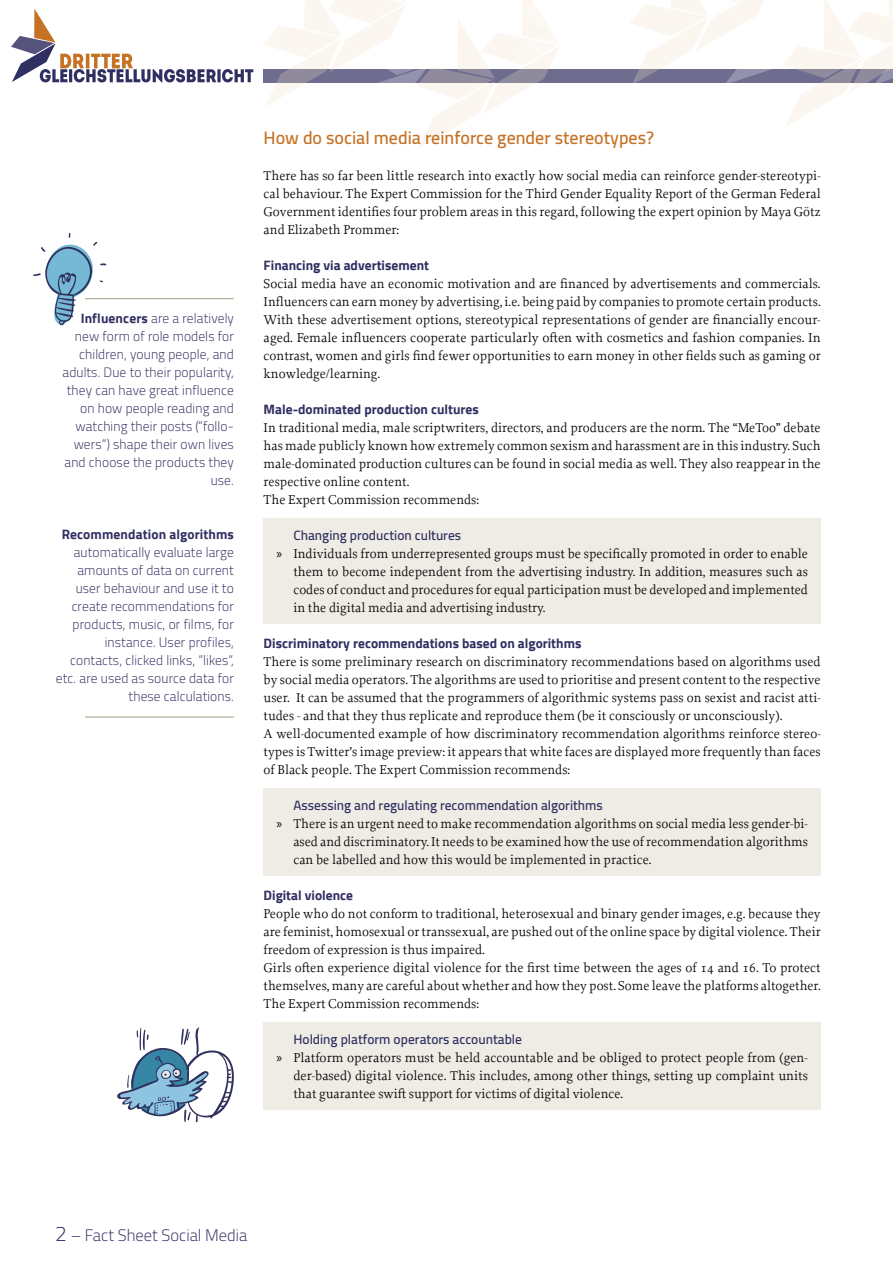
<style>
.page{position:relative;width:893px;height:1263px;background:#fff}
.page>*{position:absolute;margin:0;border:0;box-sizing:border-box;transform-origin:0 0}
.U2{font:600 18px "Cairo";color:#c57225}
.t1{font:300 16.5px "Cairo";color:#302f61}
.Copy{font:13.5px/18px "Proforma";color:#000;text-align:justify}
.Kasten-Aufzählung{font:13.5px/18px "Proforma";color:#000;text-align:justify}
.t2{font:300 13.5px/18px "Cairo";letter-spacing:.01em;color:#302f61;text-align:right}
.U3{font:700 13.5px "Cairo";color:#302f61}
.Kasten-U3{font:600 13.5px "Cairo";color:#302f61}
.s1{font-weight:700}
.s2{font-family:"Myriad Pro"}
.s3{font-size:21px}
</style>
<div class="page">
<svg style="left:11px;top:0;width:882px;height:148px"></svg>
<div style="left:264px;top:518px;width:557px;height:38px;background:#eeece5"></div>
<div style="left:264px;top:544px;width:557px;height:80px;background:#eeece5"></div>
<div style="left:264px;top:788px;width:557px;height:38px;background:#eeece5"></div>
<div style="left:264px;top:814px;width:557px;height:62px;background:#eeece5"></div>
<div style="left:264px;top:1022px;width:557px;height:38px;background:#eeece5"></div>
<div style="left:264px;top:1048px;width:557px;height:62px;background:#eeece5"></div>
<hr style="left:85px;top:298px;width:149px;height:1px;background:#ada88f">
<hr style="left:85px;top:716px;width:149px;height:2px;background:#ada88f">
<svg style="left:33px;top:233px;width:74px;height:93px"></svg>
<svg style="left:117px;top:1027px;width:117px;height:95px"></svg>
<p class="t2" style="left:63px;top:309px;width:173px"><span class="s1">Influencers</span> are a relatively new form of role models for children, young people, and adults. Due to their popularity, they can have great influence on how people reading and watching their posts (“follo&shy;wers“) shape their own lives and choose the products they use.</p>
<p class="U3" style="left:62px;top:526px;width:174px">Recommendation algorithms</p>
<p class="t2" style="left:56px;top:543px;width:179px">automatically evaluate large amounts of data on current user behaviour and use it to create recommendations for products, music, or films, for instance. User profiles, contacts, clicked links, “likes“, etc. are used as source data for these calculations.</p>
<h2 class="U2" style="left:264px;top:122px;width:392px">How do social media reinforce gender stereotypes?</h2>
<p class="Copy" style="left:264px;top:166px;width:559px">There has so far been little research into exactly how social media can reinforce gender-stereotypi&shy;cal behaviour. The Expert Commission for the Third Gender Equality Report of the German Federal Government identifies four problem areas in this regard, following the expert opinion by Maya Götz and Elizabeth Prommer:</p>
<h3 class="U3" style="left:264px;top:257px;width:167px">Financing via advertisement</h3>
<p class="Copy" style="left:264px;top:274px;width:559px">Social media have an economic motivation and are financed by advertisements and commercials.<br>Influencers can earn money by advertising, i.e. being paid by companies to promote certain products.</p>
<p class="Copy" style="left:264px;top:310px;width:559px">With these advertisement options, stereotypical representations of gender are financially encour&shy;aged. Female influencers cooperate particularly often with cosmetics and fashion companies. In contrast, women and girls find fewer opportunities to earn money in other fields such as gaming or knowledge/learning.</p>
<h3 class="U3" style="left:264px;top:401px;width:217px">Male-dominated production cultures</h3>
<p class="Copy" style="left:264px;top:418px;width:559px">In traditional media, male scriptwriters, directors, and producers are the norm. The “MeToo” debate has made publicly known how extremely common sexism and harassment are in this industry. Such male-dominated production cultures can be found in social media as well. They also reappear in the respective online content.</p>
<p class="Copy" style="left:264px;top:490px;width:217px">The Expert Commission recommends:</p>
<p class="Kasten-U3" style="left:293px;top:524px;width:169px">Changing production cultures</p>
<p class="Kasten-Aufzählung" style="left:293px;top:544px;width:516px;text-indent:-17px"><span class="s2">»</span> Individuals from underrepresented groups must be specifically promoted in order to enable them to become independent from the advertising industry. In addition, measures such as codes of conduct and procedures for equal participation must be developed and implemented in the digital media and advertising industry.</p>
<h3 class="U3" style="left:264px;top:635px;width:319px">Discriminatory recommendations based on algorithms</h3>
<p class="Copy" style="left:264px;top:652px;width:559px">There is some preliminary research on discriminatory recommendations based on algorithms used by social media operators. The algorithms are used to prioritise and present content to the respective user. It can be assumed that the programmers of algorithmic systems pass on sexist and racist atti&shy;tudes - and that they thus replicate and reproduce them (be it consciously or unconsciously).</p>
<p class="Copy" style="left:264px;top:724px;width:559px">A well-documented example of how discriminatory recommendation algorithms reinforce stereo&shy;types is Twitter’s image preview: it appears that white faces are displayed more frequently than faces of Black people. The Expert Commission recommends:</p>
<p class="Kasten-U3" style="left:293px;top:794px;width:311px">Assessing and regulating recommendation algorithms</p>
<p class="Kasten-Aufzählung" style="left:293px;top:814px;width:516px;text-indent:-17px"><span class="s2">»</span> There is an urgent need to make recommendation algorithms on social media less gender-bi&shy;ased and discriminatory. It needs to be examined how the use of recommendation algorithms can be labelled and how this would be implemented in practice.</p>
<h3 class="U3" style="left:264px;top:887px;width:91px">Digital violence</h3>
<p class="Copy" style="left:264px;top:904px;width:559px">People who do not conform to traditional, heterosexual and binary gender images, e.g. because they are feminist, homosexual or transsexual, are pushed out of the online space by digital violence. Their freedom of expression is thus impaired.</p>
<p class="Copy" style="left:264px;top:958px;width:559px">Girls often experience digital violence for the first time between the ages of 14 and 16. To protect themselves, many are careful about whether and how they post. Some leave the platforms altogether.<br>The Expert Commission recommends:</p>
<p class="Kasten-U3" style="left:293px;top:1028px;width:230px">Holding platform operators accountable</p>
<p class="Kasten-Aufzählung" style="left:293px;top:1048px;width:516px;text-indent:-17px"><span class="s2">»</span> Platform operators must be held accountable and be obliged to protect people from (gen&shy;der-based) digital violence. This includes, among other things, setting up complaint units that guarantee swift support for victims of digital violence.</p>
<p class="t1" style="left:55px;top:1222px;width:194px"><span class="s3">2</span> – Fact Sheet Social Media</p>
</div>
